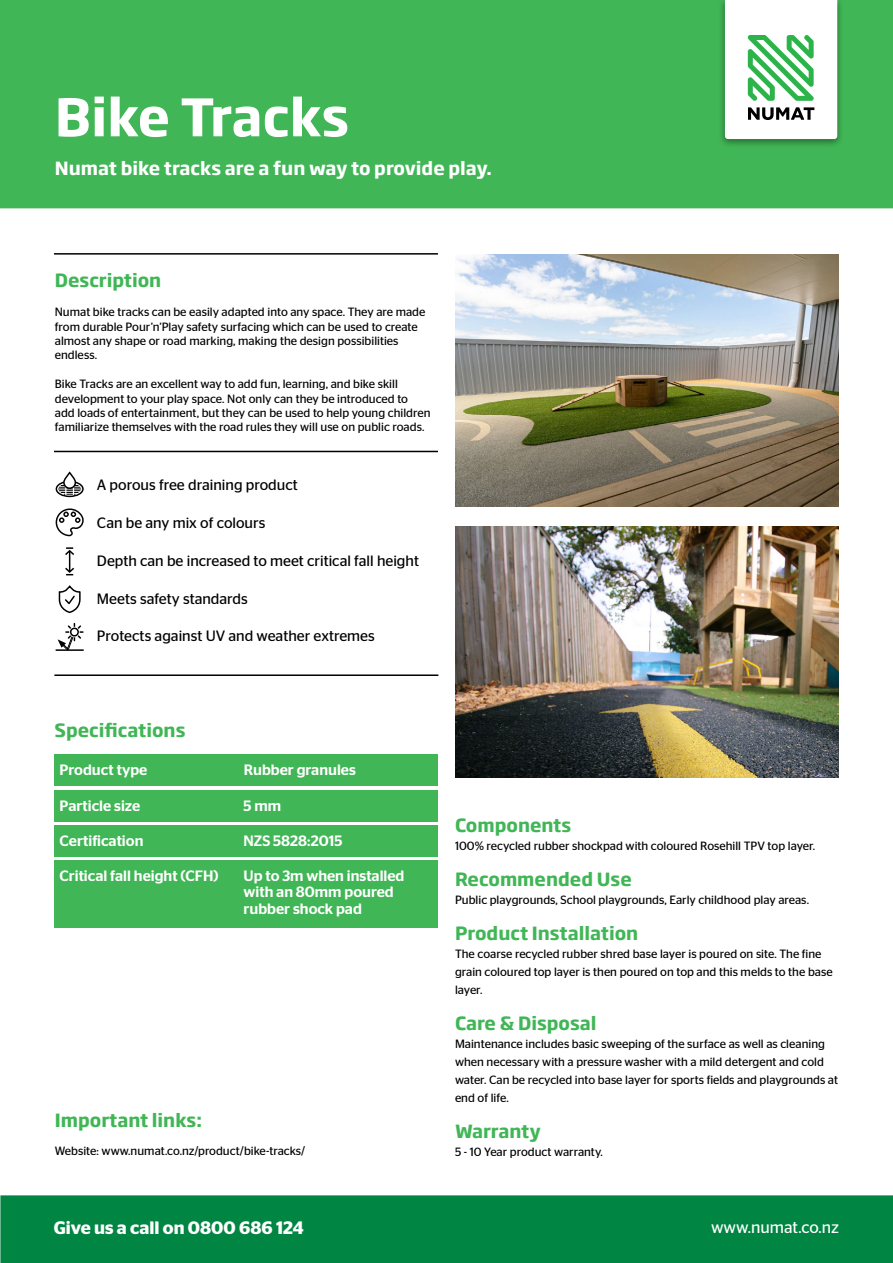
<style>
.page{position:relative;width:893px;height:1263px;background:#fff}
.page>*{position:absolute;margin:0;border:0;box-sizing:border-box;transform-origin:0 0}
.t1{font:700 51px "Soho Gothic Pro";color:#fff}
.t2{font:700 18px "Soho Gothic Pro";color:#41b656}
.t3{font:700 18px "Soho Gothic Pro";color:#fff}
.t4{font:600 18px "Stag Sans";color:#fff}
.t5{font:16.5px "Stag Sans";color:#fff}
.t6{font:15px "Stag Sans";color:#000}
.t7{font:500 15px/16.5px "Stag Sans";color:#fff}
.t8{font:12px/18px "Stag Sans";color:#000}
.t9{font:12px/14.4px "Stag Sans";color:#000101}
</style>
<div class="page">
<div style="left:1px;top:1px;width:891px;height:207px;background:#41b656"></div>
<div style="left:0;top:0;width:893px;height:208px;border:2px solid #41b656"></div>
<div style="left:718px;top:0;width:126px;height:149px;background:#000;opacity:.4"></div>
<svg style="left:725px;top:0;width:112px;height:139px;background:#d9ecdd"></svg>
<div style="left:54px;top:754px;width:384px;height:32px;background:#41b656"></div>
<div style="left:54px;top:860px;width:384px;height:67px;background:#41b656"></div>
<div style="left:54px;top:825px;width:384px;height:32px;background:#41b656"></div>
<div style="left:1px;top:1196px;width:892px;height:66px;background:#008542"></div>
<div style="left:0;top:1195px;width:893px;height:68px;border:2px solid #008542"></div>
<img style="left:455px;top:255px;width:384px;height:252px">
<img style="left:455px;top:526px;width:384px;height:252px">
<hr style="left:54px;top:253px;width:384px;height:2px;background:#000">
<svg style="left:58px;top:586px;width:23px;height:28px"></svg>
<div style="left:56px;top:481px;width:28px;height:16px;border:2px solid #000;border-radius:50%"></div>
<svg style="left:59px;top:473px;width:22px;height:22px"></svg>
<hr style="left:54px;top:451px;width:384px;height:1px;background:#000">
<hr style="left:54px;top:674px;width:384px;height:2px;background:#000">
<svg style="left:55px;top:508px;width:29px;height:29px"></svg>
<svg style="left:65px;top:547px;width:9px;height:28px"></svg>
<hr style="left:56px;top:649px;width:28px;height:2px;background:#000">
<svg style="left:58px;top:623px;width:25px;height:27px"></svg>
<svg style="left:69px;top:627px;width:11px;height:10px"></svg>
<div style="left:70px;top:627px;width:9px;height:9px;border:2px solid #000;border-radius:50%"></div>
<div style="left:54px;top:790px;width:384px;height:32px;background:#41b656"></div>
<h1 class="t1" style="left:55px;top:77px;width:296px">Bike Tracks</h1>
<h2 class="t3" style="left:55px;top:154px;width:439px">Numat bike tracks are a fun way to provide play.</h2>
<h2 class="t2" style="left:55px;top:266px;width:108px">Description</h2>
<p class="t9" style="left:55px;top:305px;width:372px">Numat bike tracks can be easily adapted into any space. They are made from durable Pour’n’Play safety surfacing which can be used to create almost any shape or road marking, making the design possibilities endless.</p>
<p class="t9" style="left:55px;top:377px;width:377px">Bike Tracks are an excellent way to add fun, learning, and bike skill development to your play space. Not only can they be introduced to add loads of entertainment, but they can be used to help young children familiarize themselves with the road rules they will use on public roads.</p>
<p class="t6" style="left:97px;top:476px;width:203px">A porous free draining product</p>
<p class="t6" style="left:97px;top:514px;width:170px">Can be any mix of colours</p>
<p class="t6" style="left:97px;top:552px;width:324px">Depth can be increased to meet critical fall height</p>
<p class="t6" style="left:97px;top:590px;width:152px">Meets safety standards</p>
<p class="t6" style="left:97px;top:627px;width:279px">Protects against UV and weather extremes</p>
<h2 class="t2" style="left:54px;top:716px;width:133px">Specifications</h2>
<p class="t7" style="left:60px;top:762px;width:89px">Product type</p>
<p class="t7" style="left:244px;top:762px;width:114px">Rubber granules</p>
<p class="t7" style="left:254px;top:798px;width:54px">– 10mm</p>
<p class="t7" style="left:244px;top:832px;width:100px">NZS 5828:2015</p>
<p class="t7" style="left:244px;top:867px;width:162px">Up to 3m when installed with an 80mm poured rubber shock pad</p>
<p class="t7" style="left:60px;top:798px;width:82px">Particle size</p>
<p class="t7" style="left:244px;top:798px;width:39px">5 mm</p>
<p class="t7" style="left:60px;top:832px;width:85px">Certification</p>
<p class="t7" style="left:60px;top:867px;width:160px">Critical fall height (CFH)</p>
<h2 class="t2" style="left:55px;top:1106px;width:149px">Important links:</h2>
<p class="t8" style="left:55px;top:1142px;width:252px">Website: www.numat.co.nz/product/bike-tracks/</p>
<h2 class="t2" style="left:455px;top:811px;width:118px">Components</h2>
<p class="t8" style="left:455px;top:836px;width:362px">100% recycled rubber shockpad with coloured Rosehill TPV top layer.</p>
<h2 class="t2" style="left:455px;top:865px;width:178px">Recommended Use</h2>
<p class="t8" style="left:455px;top:890px;width:355px">Public playgrounds, School playgrounds, Early childhood play areas.</p>
<h2 class="t2" style="left:455px;top:919px;width:185px">Product Installation</h2>
<p class="t8" style="left:455px;top:944px;width:379px">The coarse recycled rubber shred base layer is poured on site. The fine grain coloured top layer is then poured on top and this melds to the base layer.</p>
<h2 class="t2" style="left:455px;top:1009px;width:143px">Care &amp; Disposal</h2>
<p class="t8" style="left:455px;top:1034px;width:385px">Maintenance includes basic sweeping of the surface as well as cleaning when necessary with a pressure washer with a mild detergent and cold water. Can be recycled into base layer for sports fields and playgrounds at end of life.</p>
<h2 class="t2" style="left:455px;top:1117px;width:87px">Warranty</h2>
<p class="t8" style="left:455px;top:1142px;width:149px">5 - 10 Year product warranty.</p>
<h2 class="t4" style="left:54px;top:1218px;width:251px">Give us a call on 0800 686 124</h2>
<h3 class="t5" style="left:711px;top:1218px;width:129px">www.numat.co.nz</h3>
</div>
